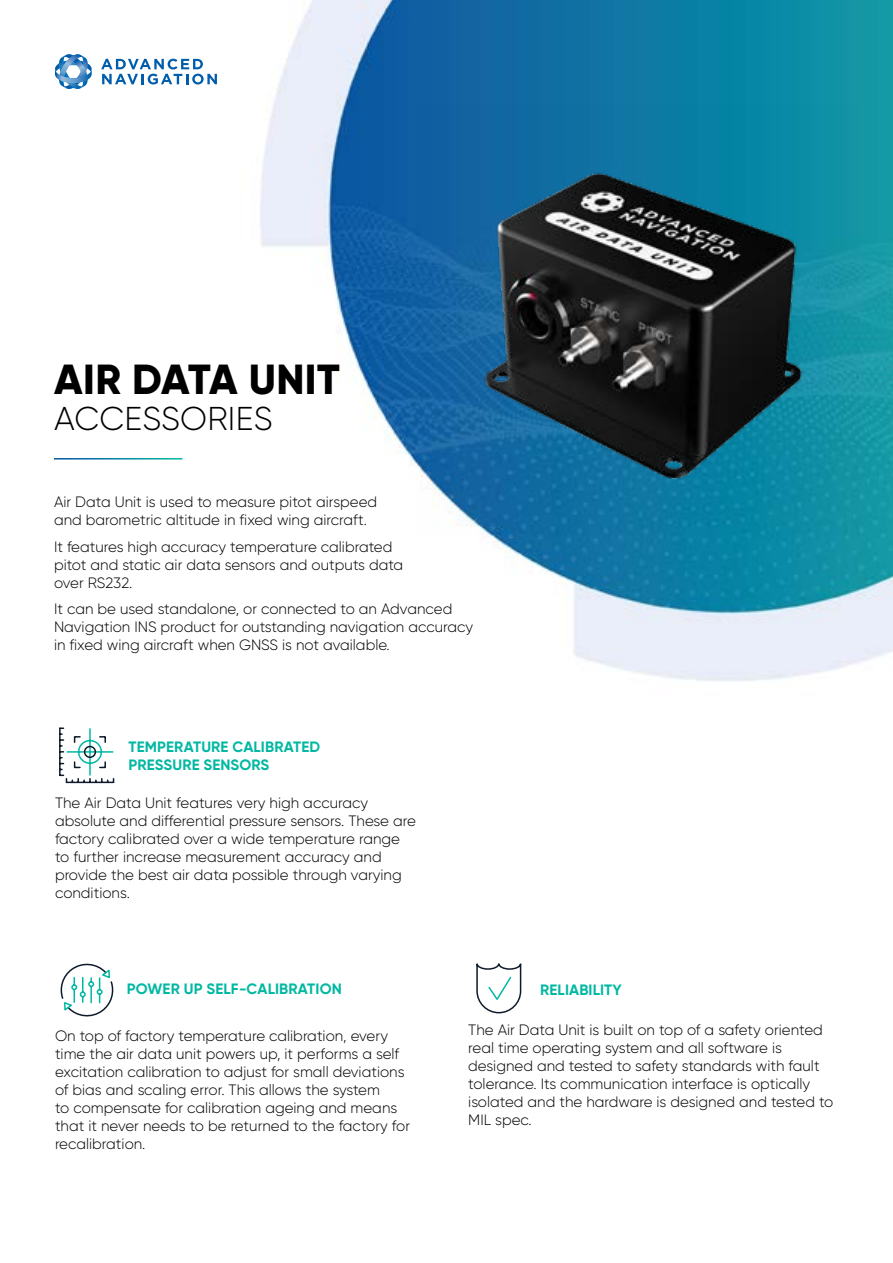
<style>
.page{position:relative;width:893px;height:1263px;background:#fff}
.page>*{position:absolute;margin:0;border:0;box-sizing:border-box;transform-origin:0 0}
.t1{font:800 42px "Gilroy";letter-spacing:.01em;color:#000}
.t2{font:300 33px "Gilroy";letter-spacing:.01em;color:#000}
.t3{font:300 15px/18px "Gilroy";color:#000}
.t4{font:700 15px/18px "Gilroy";letter-spacing:.01em;color:#00b8a2}
</style>
<div class="page">
<img style="left:260px;top:0;width:633px;height:682px">
<hr style="left:59px;top:728px;width:2px;height:47px;background:#0e1a2a">
<hr style="left:66px;top:782px;width:48px;height:1px;background:#0e1a2a">
<svg style="left:60px;top:727px;width:54px;height:55px"></svg>
<img style="left:416px;top:104px;width:442px;height:431px">
<svg style="left:101px;top:59px;width:116px;height:25px"></svg>
<svg style="left:55px;top:54px;width:37px;height:35px"></svg>
<svg style="left:476px;top:963px;width:46px;height:51px"></svg>
<svg style="left:60px;top:963px;width:54px;height:54px"></svg>
<h1 class="t1" style="left:54px;top:353px;width:287px">AIR DATA UNIT</h1>
<h2 class="t2" style="left:54px;top:398px;width:220px">ACCESSORIES</h2>
<p class="t3" style="left:54px;top:493px;width:325px">Air Data Unit is used to measure pitot airspeed and barometric altitude in fixed wing aircraft.</p>
<p class="t3" style="left:54px;top:537px;width:351px">It features high accuracy temperature calibrated pitot and static air data sensors and outputs data over RS232.</p>
<p class="t3" style="left:54px;top:600px;width:421px">It can be used standalone, or connected to an Advanced<br>Navigation INS product for outstanding navigation accuracy in fixed wing aircraft when GNSS is not available.</p>
<p class="t4" style="left:128px;top:738px;width:193px">TEMPERATURE CALIBRATED<br>PRESSURE SENSORS</p>
<p class="t3" style="left:55px;top:794px;width:362px">The Air Data Unit features very high accuracy absolute and differential pressure sensors. These are factory calibrated over a wide temperature range to further increase measurement accuracy and provide the best air data possible through varying conditions.</p>
<p class="t4" style="left:127px;top:979px;width:216px">POWER UP SELF-CALIBRATION</p>
<p class="t3" style="left:55px;top:1026px;width:357px">On top of factory temperature calibration, every time the air data unit powers up, it performs a self excitation calibration to adjust for small deviations of bias and scaling error. This allows the system<br>to compensate for calibration ageing and means that it never needs to be returned to the factory for recalibration.</p>
<p class="t4" style="left:540px;top:981px;width:83px">RELIABILITY</p>
<p class="t3" style="left:468px;top:1020px;width:367px">The Air Data Unit is built on top of a safety oriented real time operating system and all software is designed and tested to safety standards with fault tolerance. Its communication interface is optically isolated and the hardware is designed and tested to MIL spec.</p>
</div>
